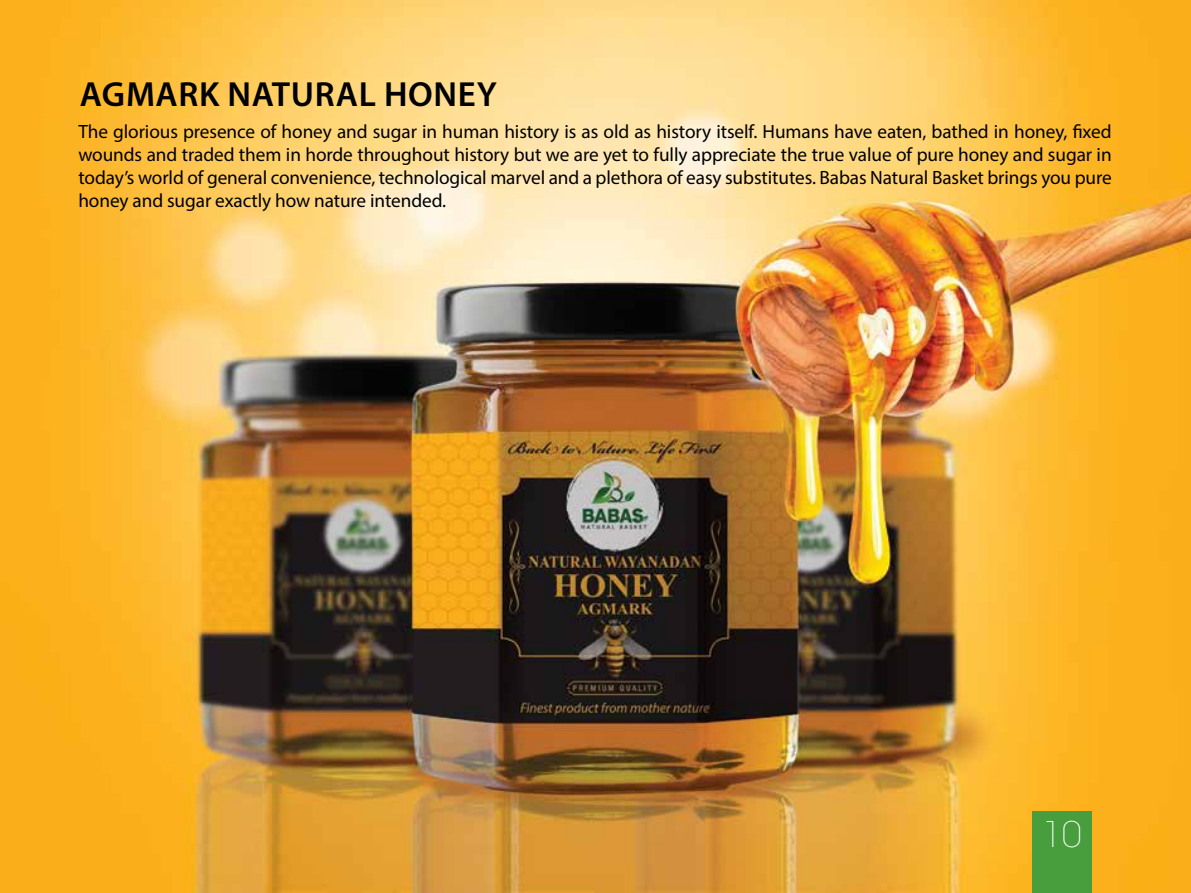
<style>
.page{position:relative;width:1191px;height:893px;background:#fff}
.page>*{position:absolute;margin:0;border:0;box-sizing:border-box;transform-origin:0 0}
.t1{font:600 35px "Myriad Pro";letter-spacing:.02em;color:#000}
.t2{font:200 35px "ITC Avant Garde Std";color:#fff}
.t3{font:19.25px/23.1px "Myriad Pro";letter-spacing:-.005em;color:#000;text-align:justify}
</style>
<div class="page">
<img style="left:0;top:0;width:1191px;height:893px">
<div style="left:1032px;top:811px;width:59px;height:82px;background:#489e3c"></div>
<h1 class="t1" style="left:80px;top:72px;width:71px">AGMAR</h1>
<h1 class="t1" style="left:199px;top:72px;width:137px">K NATURAL</h1>
<h1 class="t1" style="left:384px;top:72px;width:114px">HONEY</h1>
<p class="t3" style="left:78px;top:119px;width:1034px">The glorious presence of honey and sugar in human history is as old as history itself. Humans have eaten, bathed in honey, fixed wounds and traded them in horde throughout history but we are yet to fully appreciate the true value of pure honey and sugar in today’s world of general convenience, technological marvel and a plethora of easy substitutes. Babas Natural Basket brings you pure honey and sugar exactly how nature intended.</p>
<h1 class="t2" style="left:1042px;top:814px;width:40px">10</h1>
</div>
